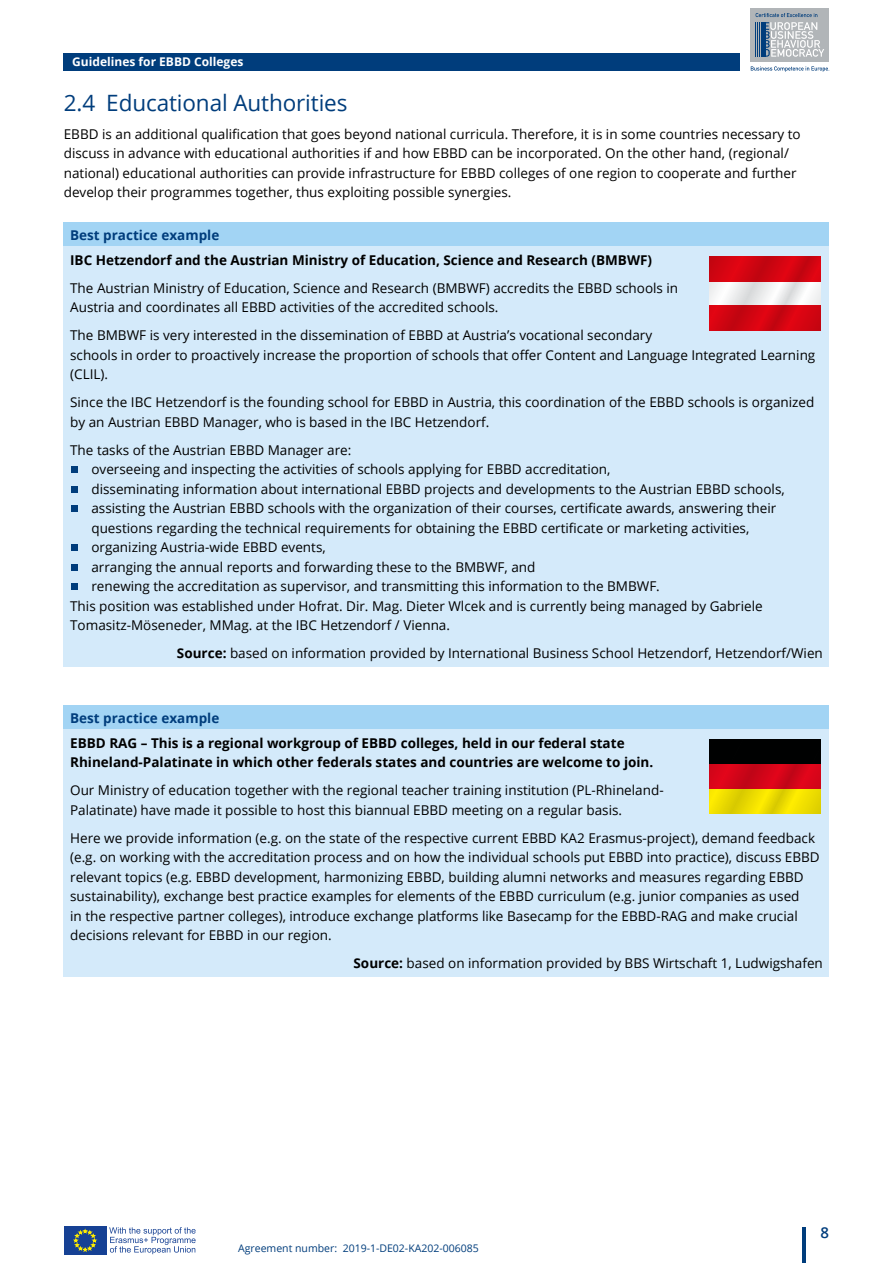
<style>
.page{position:relative;width:893px;height:1263px;background:#fff}
.page>*{position:absolute;margin:0;border:0;box-sizing:border-box;transform-origin:0 0}
.Headline-2{font:22.5px "Open Sans";letter-spacing:-.005em;color:#003d7c}
.t1{font:600 15px "Open Sans";color:#003d7c}
.BBE_9_13plus{font:13.5px/19.5px "Open Sans";color:#000}
.BBE_List{font:13.5px/19.5px "Open Sans";color:#000}
.Basic_9_13{font:13.5px/19.5px "Open Sans";color:#000}
.BBE_9_13plus-2{font:700 13.5px/19.5px "Open Sans";color:#000}
.Basic_9_13-2{font:700 13.5px "Open Sans";color:#003d7c}
.t2{font:700 12px "Open Sans";color:#fff}
.t3{font:10.5px "Open Sans";color:#003d7c}
.s1{font-weight:700}
</style>
<div class="page">
<hr style="left:802px;top:1228px;width:3px;height:35px;background:#003d7c">
<div style="left:751px;top:8px;width:78px;height:54px;background:#b1b5b8"></div>
<div style="left:64px;top:223px;width:765px;height:23px;background:#a2d4f4"></div>
<div style="left:64px;top:246px;width:765px;height:421px;background:#d4eafa"></div>
<div style="left:64px;top:706px;width:765px;height:23px;background:#a2d4f4"></div>
<div style="left:64px;top:729px;width:765px;height:248px;background:#d4eafa"></div>
<svg style="left:709px;top:256px;width:112px;height:75px;background:#da4c55"></svg>
<div style="left:71px;top:466px;width:7px;height:7px;background:#003d7c"></div>
<div style="left:71px;top:486px;width:7px;height:6px;background:#003d7c"></div>
<div style="left:71px;top:505px;width:7px;height:7px;background:#003d7c"></div>
<div style="left:71px;top:544px;width:7px;height:7px;background:#003d7c"></div>
<div style="left:71px;top:564px;width:7px;height:6px;background:#003d7c"></div>
<div style="left:71px;top:583px;width:7px;height:7px;background:#003d7c"></div>
<svg style="left:709px;top:739px;width:112px;height:75px;background:#954b08"></svg>
<div style="left:64px;top:53px;width:676px;height:17px;background:#003d7c"></div>
<svg style="left:756px;top:13px;width:68px;height:44px"></svg>
<hr style="left:762px;top:22px;width:1px;height:35px;background:#003d7c">
<hr style="left:761px;top:22px;width:1px;height:35px;background:#003d7c">
<hr style="left:759px;top:22px;width:1px;height:35px;background:#003d7c">
<hr style="left:757px;top:22px;width:1px;height:35px;background:#003d7c">
<hr style="left:756px;top:22px;width:1px;height:35px;background:#003d7c">
<hr style="left:764px;top:22px;width:1px;height:35px;background:#003d7c">
<svg style="left:751px;top:66px;width:78px;height:6px"></svg>
<div style="left:64px;top:1226px;width:43px;height:29px;background:#164194"></div>
<svg style="left:74px;top:1229px;width:22px;height:22px"></svg>
<svg style="left:109px;top:1227px;width:87px;height:27px"></svg>
<p class="t2" style="left:72px;top:53px;width:173px">Guidelines for EBBD Colleges</p>
<p class="Headline-2" style="left:64px;top:87px;width:285px">2.4 Educational Authorities</p>
<p class="Basic_9_13" style="left:64px;top:124px;width:738px">EBBD is an additional qualification that goes beyond national curricula. Therefore, it is in some countries necessary to discuss in advance with educational authorities if and how EBBD can be incorporated. On the other hand, (regional/ national) educational authorities can provide infrastructure for EBBD colleges of one region to cooperate and further develop their programmes together, thus exploiting possible synergies.</p>
<p class="Basic_9_13-2" style="left:70px;top:225px;width:151px">Best practice example</p>
<p class="BBE_9_13plus-2" style="left:70px;top:250px;width:583px">IBC Hetzendorf and the Austrian Ministry of Education, Science and Research (BMBWF)</p>
<p class="BBE_9_13plus" style="left:70px;top:278px;width:610px">The Austrian Ministry of Education, Science and Research (BMBWF) accredits the EBBD schools in<br>Austria and coordinates all EBBD activities of the accredited schools.</p>
<p class="BBE_9_13plus" style="left:70px;top:325px;width:747px">The BMBWF is very interested in the dissemination of EBBD at Austria’s vocational secondary<br>schools in order to proactively increase the proportion of schools that offer Content and Language Integrated Learning (CLIL).</p>
<p class="BBE_9_13plus" style="left:70px;top:392px;width:746px">Since the IBC Hetzendorf is the founding school for EBBD in Austria, this coordination of the EBBD schools is organized by an Austrian EBBD Manager, who is based in the IBC Hetzendorf.</p>
<p class="BBE_List" style="left:70px;top:440px;width:283px">The tasks of the Austrian EBBD Manager are:</p>
<p class="BBE_List" style="left:91px;top:459px;width:521px">overseeing and inspecting the activities of schools applying for EBBD accreditation,</p>
<p class="BBE_List" style="left:91px;top:479px;width:695px">disseminating information about international EBBD projects and developments to the Austrian EBBD schools,</p>
<p class="BBE_List" style="left:91px;top:498px;width:686px">assisting the Austrian EBBD schools with the organization of their courses, certificate awards, answering their questions regarding the technical requirements for obtaining the EBBD certificate or marketing activities,</p>
<p class="BBE_List" style="left:91px;top:537px;width:236px">organizing Austria-wide EBBD events,</p>
<p class="BBE_List" style="left:91px;top:557px;width:445px">arranging the annual reports and forwarding these to the BMBWF, and</p>
<p class="BBE_List" style="left:91px;top:576px;width:568px">renewing the accreditation as supervisor, and transmitting this information to the BMBWF.</p>
<p class="BBE_9_13plus" style="left:70px;top:596px;width:694px">This position was established under Hofrat. Dir. Mag. Dieter Wlcek and is currently being managed by Gabriele<br>Tomasitz-Möseneder, MMag. at the IBC Hetzendorf / Vienna.</p>
<p class="BBE_9_13plus" style="left:177px;top:643px;width:647px"><span class="s1">Source:</span> based on information provided by International Business School Hetzendorf, Hetzendorf/Wien</p>
<p class="Basic_9_13-2" style="left:70px;top:708px;width:151px">Best practice example</p>
<p class="BBE_9_13plus-2" style="left:70px;top:733px;width:585px">EBBD RAG – This is a regional workgroup of EBBD colleges, held in our federal state<br>Rhineland-Palatinate in which other federals states and countries are welcome to join.</p>
<p class="BBE_9_13plus" style="left:70px;top:780px;width:595px">Our Ministry of education together with the regional teacher training institution (PL-Rhineland-<br>Palatinate) have made it possible to host this biannual EBBD meeting on a regular basis.</p>
<p class="BBE_9_13plus" style="left:70px;top:828px;width:751px">Here we provide information (e.g. on the state of the respective current EBBD KA2 Erasmus-project), demand feedback (e.g. on working with the accreditation process and on how the individual schools put EBBD into practice), discuss EBBD relevant topics (e.g. EBBD development, harmonizing EBBD, building alumni networks and measures regarding EBBD sustainability), exchange best practice examples for elements of the EBBD curriculum (e.g. junior companies as used<br>in the respective partner colleges), introduce exchange platforms like Basecamp for the EBBD-RAG and make crucial decisions relevant for EBBD in our region.</p>
<p class="BBE_9_13plus" style="left:354px;top:953px;width:471px"><span class="s1">Source:</span> based on information provided by BBS Wirtschaft 1, Ludwigshafen</p>
<p class="t3" style="left:238px;top:1241px;width:242px">Agreement number: 2019-1-DE02-KA202-006085</p>
<p class="t1" style="left:821px;top:1222px;width:10px">8</p>
</div>
